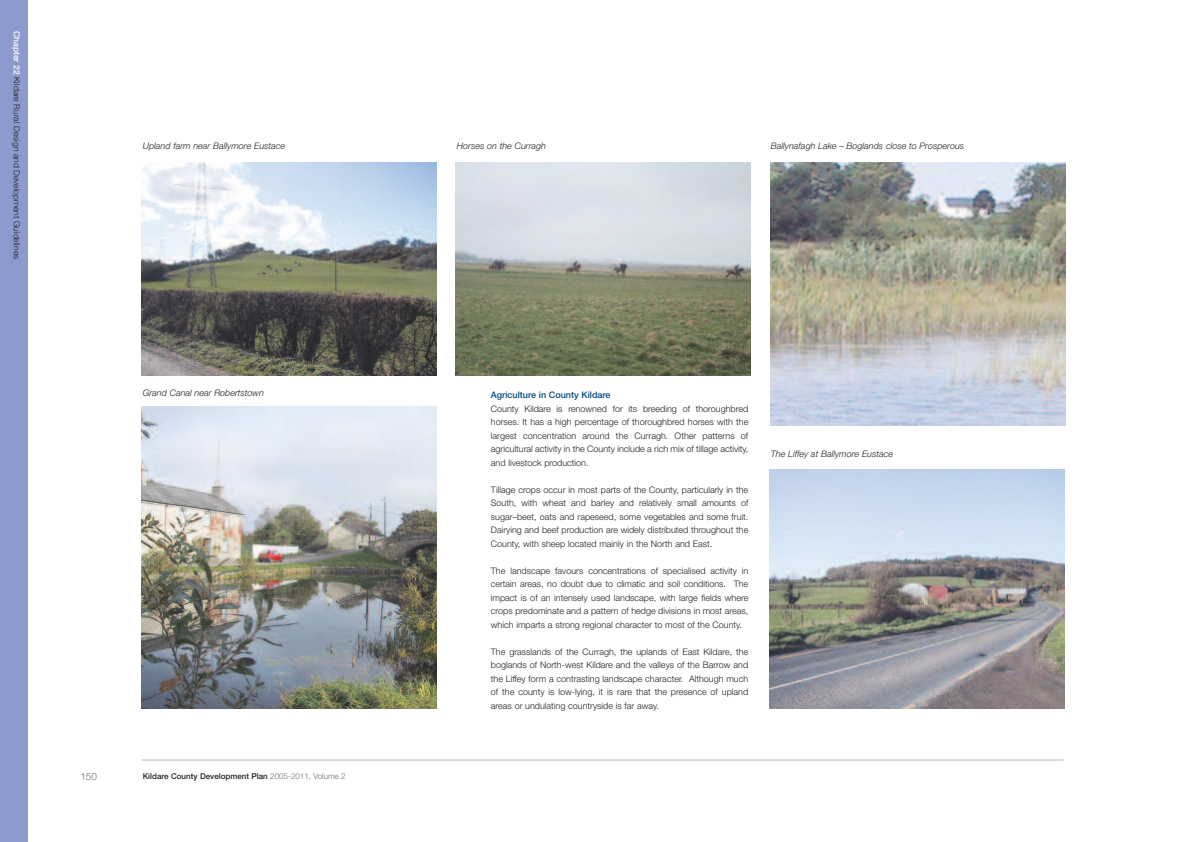
<style>
.page{position:relative;width:1191px;height:842px;background:#fff}
.page>*{position:absolute;margin:0;border:0;box-sizing:border-box;transform-origin:0 0}
.t1{font:300 10px "Helvetica Neue";color:#717074}
.t2{font:300 9px/13.5px "Helvetica Neue";color:#231f20;text-align:justify}
.t3{font:italic 300 9px "Helvetica Neue";color:#231f20}
.t4{font:500 9px "Helvetica Neue";color:#014882}
.t5{font:300 8.5px "Helvetica Neue";color:#231f20}
.t6{font:500 8px "Helvetica Neue";color:#231f20}
.s1{font-weight:500;color:#fff}
.s2{font-weight:300;color:#717074}
</style>
<div class="page">
<hr style="left:142px;top:760px;width:921px;height:1px;background:#b4b3b7">
<div style="left:0;top:0;width:28px;height:842px;background:#8d9acd"></div>
<img style="left:142px;top:163px;width:295px;height:212px">
<img style="left:456px;top:163px;width:294px;height:212px">
<img style="left:770px;top:469px;width:294px;height:240px">
<img style="left:770px;top:163px;width:295px;height:263px">
<img style="left:142px;top:406px;width:295px;height:303px">
<p class="t5" style="left:20px;top:31px;width:230px;rotate:90deg"><span class="s1">Chapter 22</span> Kildare Rural Design and Development Guidelines</p>
<p class="t3" style="left:143px;top:143px;width:144px">Upland farm near Ballymore Eustace</p>
<p class="t3" style="left:143px;top:390px;width:123px">Grand Canal near Robertstown</p>
<p class="t1" style="left:80px;top:773px;width:18px">150</p>
<p class="t6" style="left:143px;top:773px;width:204px">Kildare County Development Plan <span class="s2">2005-2011, Volume 2</span></p>
<p class="t3" style="left:457px;top:143px;width:91px">Horses on the Curragh</p>
<p class="t3" style="left:771px;top:143px;width:195px">Ballynafagh Lake – Boglands close to Prosperous</p>
<p class="t4" style="left:491px;top:392px;width:121px">Agriculture in County Kildare</p>
<p class="t2" style="left:491px;top:403px;width:259px">County Kildare is renowned for its breeding of thoroughbred horses. It has a high percentage of thoroughbred horses with the largest concentration around the Curragh. Other patterns of agricultural activity in the County include a rich mix of tillage activity, and livestock production.</p>
<p class="t2" style="left:491px;top:484px;width:259px">Tillage crops occur in most parts of the County, particularly in the South, with wheat and barley and relatively small amounts of sugar–beet, oats and rapeseed, some vegetables and some fruit.<br>Dairying and beef production are widely distributed throughout the County, with sheep located mainly in the North and East.</p>
<p class="t2" style="left:491px;top:565px;width:259px">The landscape favours concentrations of specialised activity in certain areas, no doubt due to climatic and soil conditions. The impact is of an intensely used landscape, with large fields where crops predominate and a pattern of hedge divisions in most areas, which imparts a strong regional character to most of the County.</p>
<p class="t2" style="left:491px;top:646px;width:259px">The grasslands of the Curragh, the uplands of East Kildare, the boglands of North-west Kildare and the valleys of the Barrow and the Liffey form a contrasting landscape character. Although much of the county is low-lying, it is rare that the presence of upland areas or undulating countryside is far away.</p>
<p class="t3" style="left:771px;top:451px;width:124px">The Liffey at Ballymore Eustace</p>
</div>
